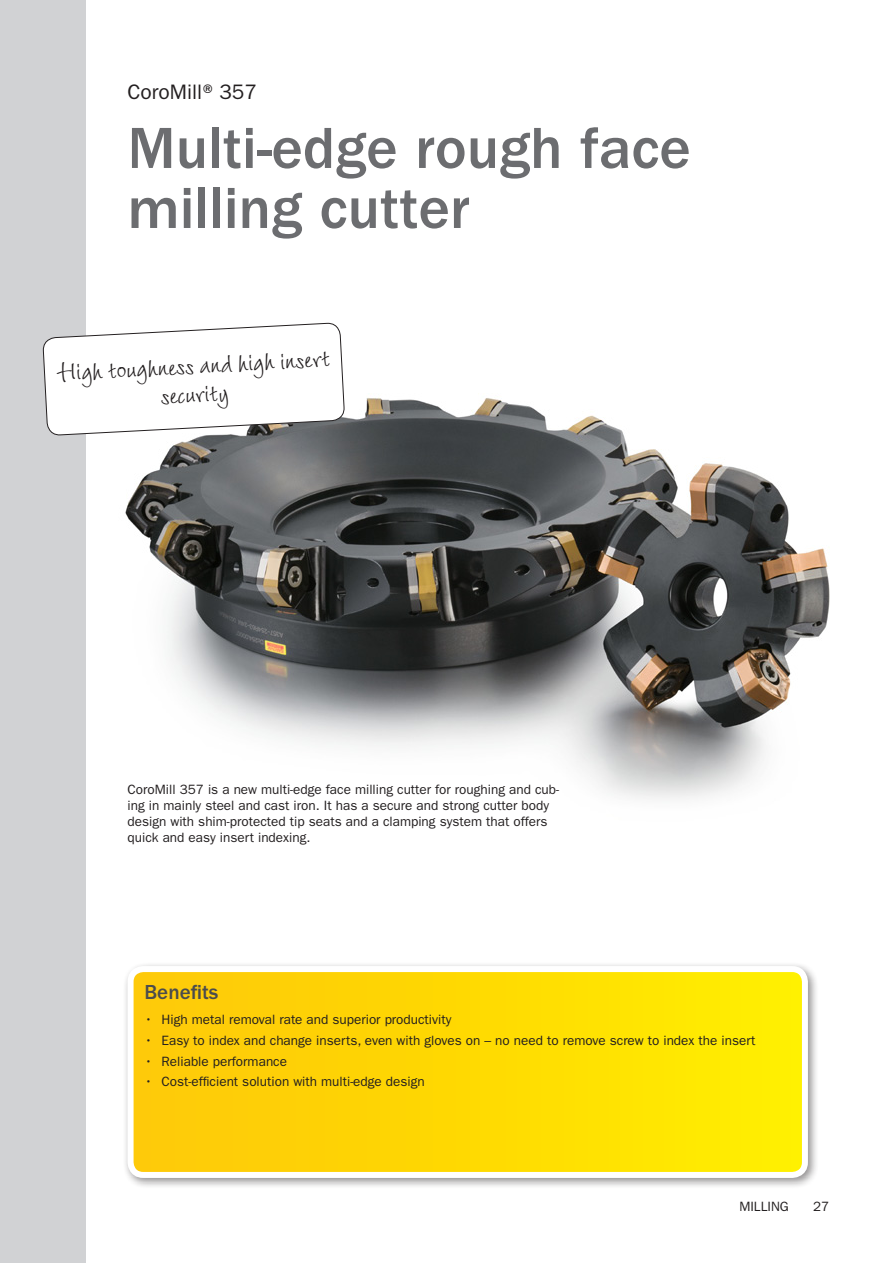
<style>
.page{position:relative;width:893px;height:1263px;background:#fff}
.page>*{position:absolute;margin:0;border:0;box-sizing:border-box;transform-origin:0 0}
.t1{font:500 60px/60px "ITC Franklin Gothic Std";color:#6c6d70}
.t2{font:24px/28.8px "Wiesbaden Swing Com";color:#231f20;text-align:center}
.t3{font:21px "ITC Franklin Gothic Std";color:#231f20}
.t4{font:500 21px "ITC Franklin Gothic Std";color:#4b4c4d}
.t5{font:13.5px/16.2px "ITC Franklin Gothic Std";color:#231f20}
</style>
<div class="page">
<div style="left:0;top:0;width:85px;height:1263px;background:#d1d2d4"></div>
<div style="left:122px;top:961px;width:697px;height:228px;background:#231f20;opacity:.49"></div>
<div style="left:131px;top:969px;width:674px;height:206px;background:linear-gradient(to right,#fec708,#ffef00);border-radius:13px"></div>
<div style="left:128px;top:966px;width:680px;height:212px;border:6px solid #fff;border-radius:13px"></div>
<img style="left:125px;top:397px;width:705px;height:402px">
<svg style="left:43px;top:321px;width:302px;height:114px"></svg>
<p class="t3" style="left:128px;top:80px;width:131px">CoroMill® 357</p>
<p class="t1" style="left:128px;top:119px;width:565px">Multi-edge rough face milling cutter</p>
<p class="t2" style="left:56px;top:358px;width:275px;rotate:-3deg">High toughness and high insert security</p>
<p class="t5" style="left:128px;top:781px;width:433px">CoroMill 357 is a new multi-edge face milling cutter for roughing and cub&shy;ing in mainly steel and cast iron. It has a secure and strong cutter body design with shim-protected tip seats and a clamping system that offers quick and easy insert indexing.</p>
<p class="t4" style="left:145px;top:980px;width:75px">Benefits</p>
<p class="t5" style="left:145px;top:1011px;width:308px">• High metal removal rate and superior productivity</p>
<p class="t5" style="left:145px;top:1032px;width:613px">• Easy to index and change inserts, even with gloves on – no need to remove screw to index the insert</p>
<p class="t5" style="left:145px;top:1053px;width:144px">• Reliable performance</p>
<p class="t5" style="left:145px;top:1074px;width:282px">• Cost-efficient solution with multi-edge design</p>
<p class="t5" style="left:739px;top:1199px;width:51px">MILLING</p>
<p class="t5" style="left:813px;top:1199px;width:18px">27</p>
</div>
